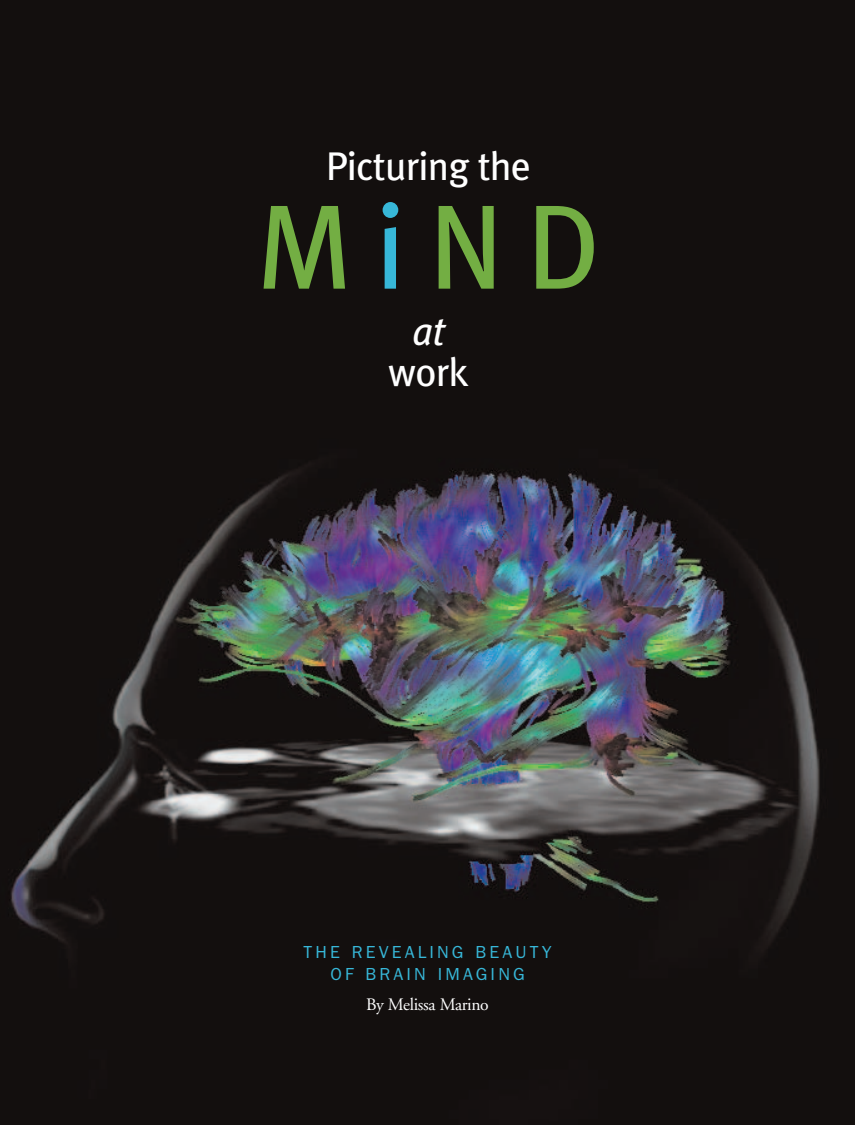
<style>
.page{position:relative;width:855px;height:1125px;background:#fff}
.page>*{position:absolute;margin:0;border:0;box-sizing:border-box;transform-origin:0 0}
.t1{font:120px "Meta";color:#73ae43}
.t2{font:40px "Meta Plus";letter-spacing:-.02em;color:#fff}
.t3{font:italic 40px "Meta";color:#fff}
.t4{font:17.5px/21.2px "Franklin Gothic";letter-spacing:.18em;color:#37b7d8;text-align:center}
.t5{font:17.5px "Adobe Garamond";letter-spacing:-.02em;color:#fff}
.s1{color:#37b7d8}
</style>
<div class="page">
<img style="left:0;top:0;width:855px;height:1125px">
<h2 class="t2" style="left:326px;top:143px;width:207px">Picturing the</h2>
<h1 class="t1" style="left:256px;top:202px;width:346px">M<span class="s1">i</span>ND</h1>
<h2 class="t3" style="left:412px;top:316px;width:33px">at</h2>
<h2 class="t2" style="left:388px;top:349px;width:82px">work</h2>
<p class="t4" style="left:303px;top:942px;width:250px">THE REVEALING BEAUTY<br>OF BRAIN IMAGING</p>
<p class="t5" style="left:366px;top:998px;width:124px">By Melissa Marino</p>
</div>
